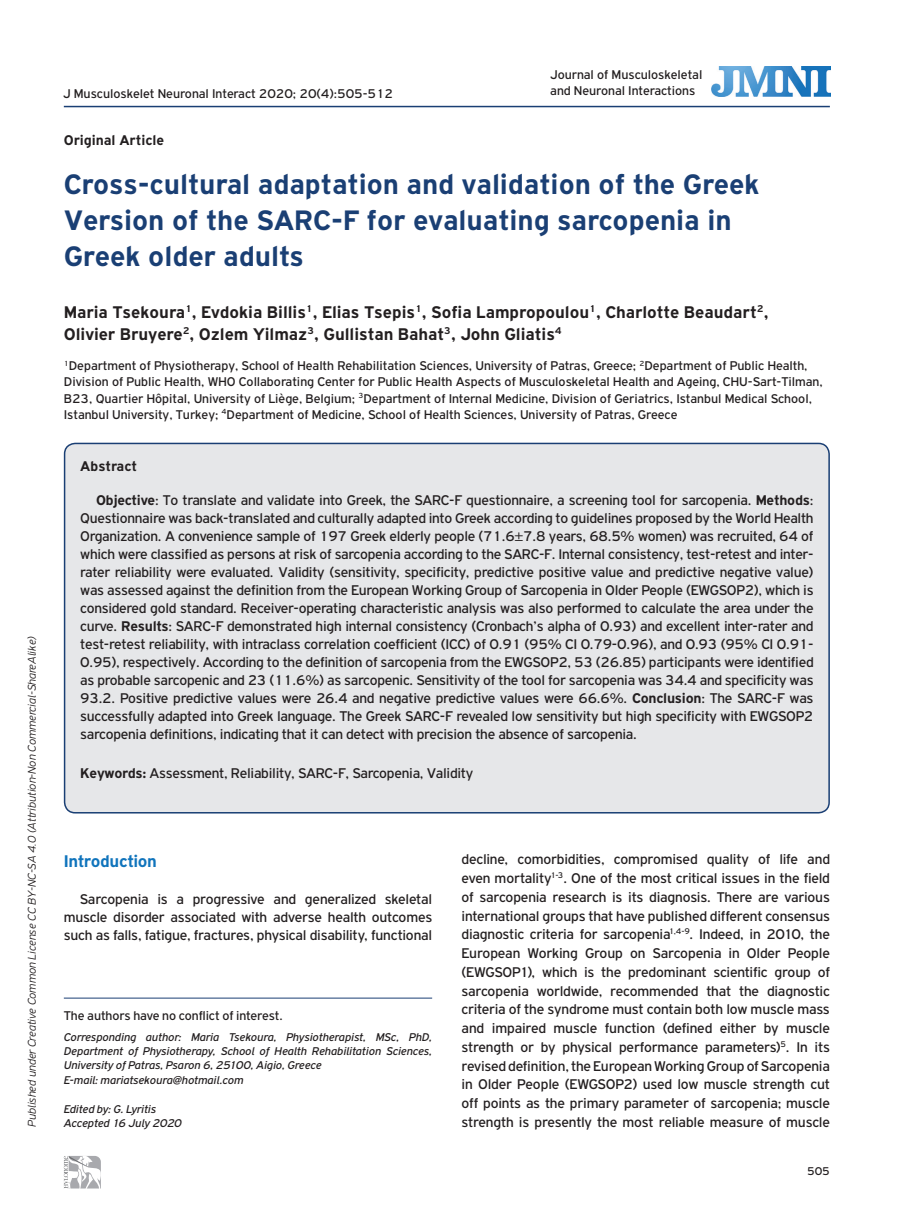
<style>
.page{position:relative;width:915px;height:1212px;background:#fff}
.page>*{position:absolute;margin:0;border:0;box-sizing:border-box;transform-origin:0 0}
.BASIC_TITLE{font:700 30px/36px "PF Highway Gothic";color:#1a3f74}
.AUTHOR{font:700 18px/21.6px "PF Highway Gothic";color:#231f20}
.TITLE_BOLD{font:700 18px "PF Highway Gothic";letter-spacing:-.02em;color:#1074bc}
.TEXT_ABSTRACT{font:15px/18px "PF Highway Gothic";letter-spacing:-.015em;color:#231f20;text-align:justify}
.TEXT_BASIC{font:15px/18.8px "PF Highway Gothic";letter-spacing:-.01em;color:#231f20;text-align:justify}
.TEXT_KEYWORDS{font:15px "PF Highway Gothic";letter-spacing:-.015em;color:#231f20}
.TYPE_OF_ARTICLE{font:700 15px "PF Highway Gothic";color:#231f20}
.TITLE_ABSTRACT{font:700 15px "PF Highway Gothic";color:#231f20}
.TITLE_ADDRESS{font:13.5px/16.2px "PF Highway Gothic";color:#231f20}
.CONFLICT_OF_INTEREST{font:13.5px "PF Highway Gothic";letter-spacing:-.01em;color:#231f20}
.CORRESPONDING_AUTHOR{font:italic 12px/14.4px "PF Highway Gothic";letter-spacing:-.01em;color:#231f20;text-align:justify}
.t1{font:italic 300 12px "PF Highway Gothic";color:#231f20}
.t2{font:12px "PF Highway Gothic";color:#231f20}
.s1{font-weight:700}
.s2{font-family:"Myriad Pro"}
</style>
<div class="page">
<hr style="left:64px;top:106px;width:765px;height:1px;background:#1a3f74">
<div style="left:65px;top:443px;width:763px;height:370px;background:#e6e7e9;border-radius:11px"></div>
<div style="left:64px;top:443px;width:765px;height:370px;border:2px solid #1a3f74;border-radius:11px"></div>
<hr style="left:64px;top:998px;width:368px;height:1px;background:#1a3f74">
<img style="left:711px;top:66px;width:118px;height:31px">
<svg style="left:64px;top:1156px;width:37px;height:33px"></svg>
<p class="t1" style="left:25px;top:1127px;width:492px;rotate:-90deg">Published under Creative Common License CC BY-NC-SA 4.0 (Attribution-Non Commercial-ShareAlike)</p>
<p class="TITLE_ADDRESS" style="left:63px;top:85px;width:331px">J Musculoskelet Neuronal Interact 2020; 20(4):505-512</p>
<p class="TITLE_ADDRESS" style="left:550px;top:66px;width:153px">Journal of Musculoskeletal</p>
<p class="TITLE_ADDRESS" style="left:550px;top:82px;width:146px">and Neuronal Interactions</p>
<p class="TYPE_OF_ARTICLE" style="left:64px;top:132px;width:102px">Original Article</p>
<p class="BASIC_TITLE" style="left:64px;top:166px;width:697px">Cross-cultural adaptation and validation of the Greek<br>Version of the SARC-F for evaluating sarcopenia in<br>Greek older adults</p>
<p class="AUTHOR" style="left:64px;top:301px;width:705px">Maria Tsekoura<sup>1</sup>, Evdokia Billis<sup>1</sup>, Elias Tsepis<sup>1</sup>, Sofia Lampropoulou<sup>1</sup>, Charlotte Beaudart<sup>2</sup>,<br>Olivier Bruyere<sup>2</sup>, Ozlem Yilmaz<sup>3</sup>, Gullistan Bahat<sup>3</sup>, John Gliatis<sup>4</sup></p>
<p class="TITLE_ADDRESS" style="left:64px;top:358px;width:760px"><sup>1</sup>Department of Physiotherapy, School of Health Rehabilitation Sciences, University of Patras, Greece; <sup>2</sup>Department of Public Health, Division of Public Health, WHO Collaborating Center for Public Health Aspects of Musculoskeletal Health and Ageing, CHU-Sart-Tilman, B23, Quartier Hôpital, University of Liège, Belgium; <sup>3</sup>Department of Internal Medicine, Division of Geriatrics, Istanbul Medical School, Istanbul University, Turkey; <sup>4</sup>Department of Medicine, School of Health Sciences, University of Patras, Greece</p>
<p class="TITLE_ABSTRACT" style="left:80px;top:458px;width:58px">Abstract</p>
<p class="TEXT_ABSTRACT" style="left:80px;top:491px;width:734px;text-indent:16px"><span class="s1">Objective</span>: To translate and validate into Greek, the SARC-F questionnaire, a screening tool for sarcopenia. <span class="s1">Methods</span>:<br>Questionnaire was back-translated and culturally adapted into Greek according to guidelines proposed by the World Health Organization. A convenience sample of 197 Greek elderly people (71.6<span class="s2">±</span>7.8 years, 68.5% women) was recruited, 64 of which were classified as persons at risk of sarcopenia according to the SARC-F. Internal consistency, test-retest and inter&shy;rater reliability were evaluated. Validity (sensitivity, specificity, predictive positive value and predictive negative value) was assessed against the definition from the European Working Group of Sarcopenia in Older People (EWGSOP2), which is considered gold standard. Receiver-operating characteristic analysis was also performed to calculate the area under the curve. <span class="s1">Results</span>: SARC-F demonstrated high internal consistency (Cronbach’s alpha of 0.93) and excellent inter-rater and test-retest reliability, with intraclass correlation coefficient (ICC) of 0.91 (95% CI 0.79-0.96), and 0.93 (95% CI 0.91- 0.95), respectively. According to the definition of sarcopenia from the EWGSOP2, 53 (26.85) participants were identified as probable sarcopenic and 23 (11.6%) as sarcopenic. Sensitivity of the tool for sarcopenia was 34.4 and specificity was 93.2. Positive predictive values were 26.4 and negative predictive values were 66.6%. <span class="s1">Conclusion</span>: Τhe SARC-F was successfully adapted into Greek language. The Greek SARC-F revealed low sensitivity but high specificity with EWGSOP2 sarcopenia definitions, indicating that it can detect with precision the absence of sarcopenia.</p>
<p class="TEXT_KEYWORDS" style="left:80px;top:765px;width:394px"><span class="s1">Keywords:</span> Assessment, Reliability, SARC-F, Sarcopenia, Validity</p>
<p class="TITLE_BOLD" style="left:64px;top:851px;width:95px">Introduction</p>
<p class="TEXT_BASIC" style="left:64px;top:890px;width:370px;line-height:18px;text-indent:16px">Sarcopenia is a progressive and generalized skeletal muscle disorder associated with adverse health outcomes such as falls, fatigue, fractures, physical disability, functional</p>
<p class="CONFLICT_OF_INTEREST" style="left:64px;top:1008px;width:220px">The authors have no conflict of interest.</p>
<p class="CORRESPONDING_AUTHOR" style="left:64px;top:1029px;width:370px">Corresponding author: Maria Tsekoura, Physiotherapist, MSc, PhD, Department of Physiotherapy, School of Health Rehabilitation Sciences, University of Patras, Psaron 6, 25100, Aigio, Greece</p>
<p class="CORRESPONDING_AUTHOR" style="left:64px;top:1072px;width:181px">E-mail: mariatsekoura@hotmail.com</p>
<p class="CORRESPONDING_AUTHOR" style="left:64px;top:1101px;width:94px">Edited by: G. Lyritis</p>
<p class="CORRESPONDING_AUTHOR" style="left:64px;top:1116px;width:119px">Accepted 16 July 2020</p>
<p class="TEXT_BASIC" style="left:461px;top:850px;width:370px">decline, comorbidities, compromised quality of life and even mortality<sup>1-3</sup>. One of the most critical issues in the field of sarcopenia research is its diagnosis. There are various international groups that have published different consensus diagnostic criteria for sarcopenia<sup>1,4-9</sup>. Indeed, in 2010, the European Working Group on Sarcopenia in Older People (EWGSOP1), which is the predominant scientific group of sarcopenia worldwide, recommended that the diagnostic criteria of the syndrome must contain both low muscle mass and impaired muscle function (defined either by muscle strength or by physical performance parameters)<sup>5</sup>. In its revised definition, the European Working Group of Sarcopenia in Older People (EWGSOP2) used low muscle strength cut off points as the primary parameter of sarcopenia; muscle strength is presently the most reliable measure of muscle</p>
<p class="t2" style="left:806px;top:1165px;width:24px">505</p>
</div>
